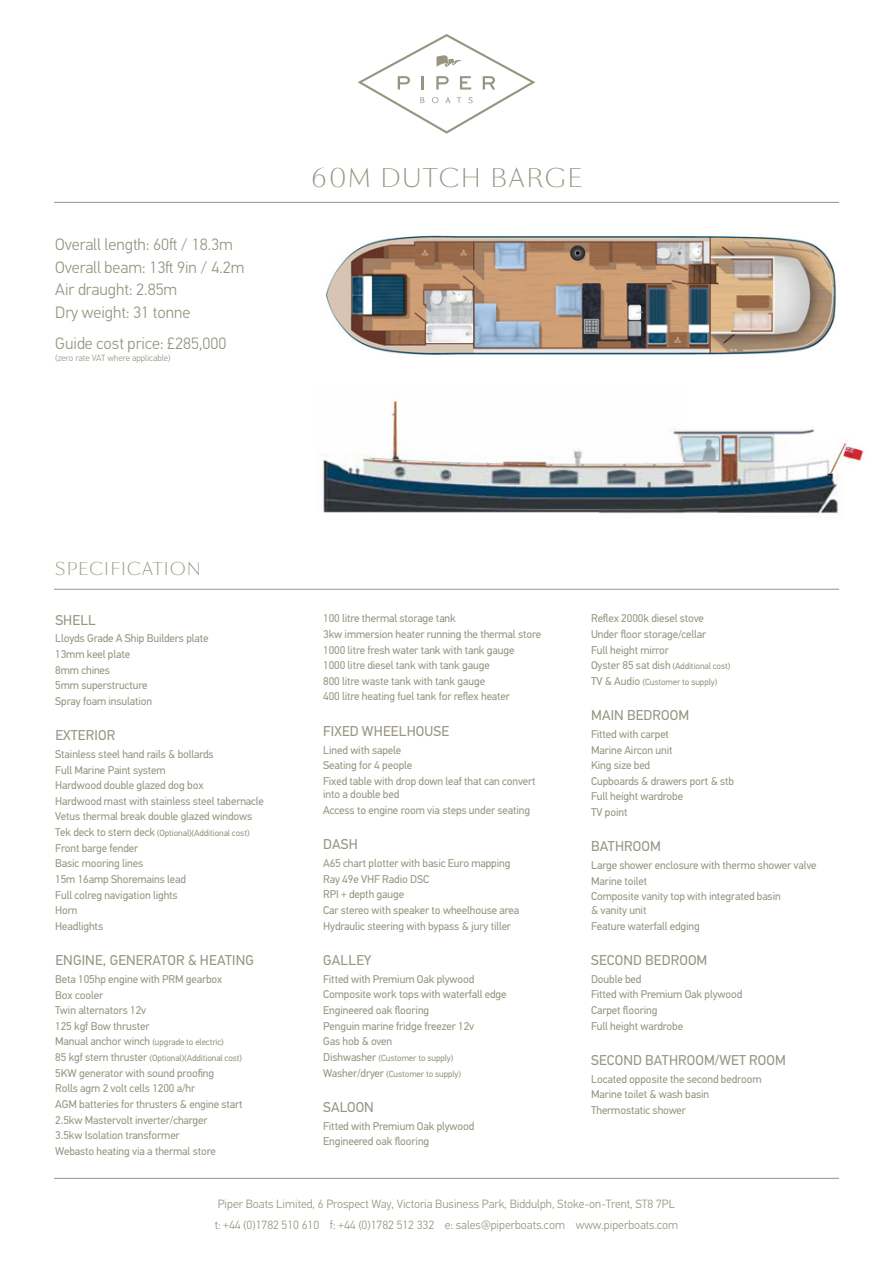
<style>
.page{position:relative;width:893px;height:1263px;background:#fff}
.page>*{position:absolute;margin:0;border:0;box-sizing:border-box;transform-origin:0 0}
.HEDAER_INTRO_COPY{font:300 24px "Sang Bleu BP Sans";letter-spacing:.08em;color:#979481}
.BODY_COPY_NEW{font:300 16.5px/22.5px "PF Din Text Pro";color:#979481}
.HEDAER_INTRO_COPY-2{font:300 16.5px "Sang Bleu BP Sans";letter-spacing:.08em;color:#979481}
.HEADERS{font:14.25px "PF Din Text Pro";letter-spacing:.01em;color:#979481}
.t1{font:300 12px "PF Din Text Pro";color:#979481}
.Body_copy{font:11.25px/13.5px "PF Din Text Pro";letter-spacing:-.01em;color:#979481}
.Body_copy-2{font:9px "PF Din Text Pro";letter-spacing:-.01em;color:#979481}
.BODY_COPY_NEW-2{font:300 9px "PF Din Text Pro";color:#979481}
.s1{font-size:11.25px}
</style>
<div class="page">
<img style="left:321px;top:235px;width:543px;height:279px">
<svg style="left:358px;top:34px;width:177px;height:100px"></svg>
<hr style="left:54px;top:1178px;width:785px;height:1px;background:#979481">
<hr style="left:54px;top:202px;width:785px;height:1px;background:#979481">
<hr style="left:54px;top:589px;width:785px;height:1px;background:#979481">
<p class="BODY_COPY_NEW" style="left:55px;top:233px;width:191px">Overall length: 60ft / 18.3m<br>Overall beam: 13ft 9in / 4.2m<br>Air draught: 2.85m<br>Dry weight: 31 tonne</p>
<p class="BODY_COPY_NEW" style="left:55px;top:332px;width:173px">Guide cost price: £285,000</p>
<p class="BODY_COPY_NEW-2" style="left:55px;top:352px;width:117px">(zero rate VAT where applicable)</p>
<p class="HEDAER_INTRO_COPY" style="left:311px;top:161px;width:272px">60M DUTCH BARGE</p>
<p class="HEDAER_INTRO_COPY-2" style="left:55px;top:558px;width:147px">SPECIFICATION</p>
<p class="HEADERS" style="left:55px;top:611px;width:42px">SHELL</p>
<p class="Body_copy" style="left:55px;top:632px;width:155px">Lloyds Grade A Ship Builders plate</p>
<p class="Body_copy" style="left:55px;top:647px;width:76px">13mm keel plate</p>
<p class="Body_copy" style="left:55px;top:663px;width:56px">8mm chines</p>
<p class="Body_copy" style="left:55px;top:679px;width:94px">5mm superstructure</p>
<p class="Body_copy" style="left:55px;top:694px;width:99px">Spray foam insulation</p>
<p class="HEADERS" style="left:55px;top:727px;width:61px">EXTERIOR</p>
<p class="Body_copy" style="left:55px;top:747px;width:160px">Stainless steel hand rails &amp; bollards</p>
<p class="Body_copy" style="left:55px;top:763px;width:112px">Full Marine Paint system</p>
<p class="Body_copy" style="left:55px;top:779px;width:150px">Hardwood double glazed dog box</p>
<p class="Body_copy" style="left:55px;top:794px;width:210px">Hardwood mast with stainless steel tabernacle</p>
<p class="Body_copy" style="left:55px;top:810px;width:198px">Vetus thermal break double glazed windows</p>
<p class="Body_copy-2" style="left:55px;top:828px;width:196px"><span class="s1">Tek deck to stern deck</span> (Optional)(Additional cost)</p>
<p class="Body_copy" style="left:55px;top:841px;width:85px">Front barge fender</p>
<p class="Body_copy" style="left:55px;top:857px;width:89px">Basic mooring lines</p>
<p class="Body_copy" style="left:55px;top:872px;width:132px">15m 16amp Shoremains lead</p>
<p class="Body_copy" style="left:55px;top:888px;width:124px">Full colreg navigation lights</p>
<p class="Body_copy" style="left:55px;top:904px;width:24px">Horn</p>
<p class="Body_copy" style="left:55px;top:919px;width:49px">Headlights</p>
<p class="HEADERS" style="left:55px;top:952px;width:200px">ENGINE, GENERATOR &amp; HEATING</p>
<p class="Body_copy" style="left:55px;top:972px;width:169px">Beta 105hp engine with PRM gearbox</p>
<p class="Body_copy" style="left:55px;top:988px;width:49px">Box cooler</p>
<p class="Body_copy" style="left:55px;top:1004px;width:93px">Twin alternators 12v</p>
<p class="Body_copy" style="left:55px;top:1019px;width:96px">125 kgf Bow thruster</p>
<p class="Body_copy-2" style="left:55px;top:1037px;width:170px"><span class="s1">Manual anchor winch</span> (upgrade to electric)</p>
<p class="Body_copy-2" style="left:55px;top:1053px;width:188px"><span class="s1">85 kgf stern thruster</span> (Optional)(Additional cost)</p>
<p class="Body_copy" style="left:55px;top:1066px;width:160px">5KW generator with sound proofing</p>
<p class="Body_copy" style="left:55px;top:1082px;width:141px">Rolls agm 2 volt cells 1200 a/hr</p>
<p class="Body_copy" style="left:55px;top:1097px;width:189px">AGM batteries for thrusters &amp; engine start</p>
<p class="Body_copy" style="left:55px;top:1113px;width:154px">2.5kw Mastervolt inverter/charger</p>
<p class="Body_copy" style="left:55px;top:1129px;width:126px">3.5kw Isolation transformer</p>
<p class="Body_copy" style="left:55px;top:1144px;width:162px">Webasto heating via a thermal store</p>
<p class="Body_copy" style="left:323px;top:612px;width:134px">100 litre thermal storage tank</p>
<p class="Body_copy" style="left:323px;top:627px;width:219px">3kw immersion heater running the thermal store</p>
<p class="Body_copy" style="left:323px;top:643px;width:193px">1000 litre fresh water tank with tank gauge</p>
<p class="Body_copy" style="left:323px;top:659px;width:168px">1000 litre diesel tank with tank gauge</p>
<p class="Body_copy" style="left:323px;top:674px;width:163px">800 litre waste tank with tank gauge</p>
<p class="Body_copy" style="left:323px;top:690px;width:188px">400 litre heating fuel tank for reflex heater</p>
<p class="HEADERS" style="left:323px;top:722px;width:127px">FIXED WHEELHOUSE</p>
<p class="Body_copy" style="left:323px;top:743px;width:80px">Lined with sapele</p>
<p class="Body_copy" style="left:323px;top:759px;width:91px">Seating for 4 people</p>
<p class="Body_copy" style="left:323px;top:774px;width:214px">Fixed table with drop down leaf that can convert into a double bed</p>
<p class="Body_copy" style="left:323px;top:803px;width:208px">Access to engine room via steps under seating</p>
<p class="HEADERS" style="left:323px;top:836px;width:36px">DASH</p>
<p class="Body_copy" style="left:323px;top:856px;width:189px">A65 chart plotter with basic Euro mapping</p>
<p class="Body_copy" style="left:323px;top:872px;width:107px">Ray 49e VHF Radio DSC</p>
<p class="Body_copy" style="left:323px;top:888px;width:83px">RPI + depth gauge</p>
<p class="Body_copy" style="left:323px;top:903px;width:197px">Car stereo with speaker to wheelhouse area</p>
<p class="Body_copy" style="left:323px;top:919px;width:189px">Hydraulic steering with bypass &amp; jury tiller</p>
<p class="HEADERS" style="left:323px;top:952px;width:50px">GALLEY</p>
<p class="Body_copy" style="left:323px;top:972px;width:153px">Fitted with Premium Oak plywood</p>
<p class="Body_copy" style="left:323px;top:988px;width:185px">Composite work tops with waterfall edge</p>
<p class="Body_copy" style="left:323px;top:1003px;width:108px">Engineered oak flooring</p>
<p class="Body_copy" style="left:323px;top:1019px;width:153px">Penguin marine fridge freezer 12v</p>
<p class="Body_copy" style="left:323px;top:1035px;width:71px">Gas hob &amp; oven</p>
<p class="Body_copy-2" style="left:323px;top:1052px;width:132px"><span class="s1">Dishwasher</span> (Customer to supply)</p>
<p class="Body_copy-2" style="left:323px;top:1068px;width:139px"><span class="s1">Washer/dryer</span> (Customer to supply)</p>
<p class="HEADERS" style="left:323px;top:1098px;width:52px">SALOON</p>
<p class="Body_copy" style="left:323px;top:1119px;width:153px">Fitted with Premium Oak plywood</p>
<p class="Body_copy" style="left:323px;top:1135px;width:108px">Engineered oak flooring</p>
<p class="Body_copy" style="left:591px;top:612px;width:114px">Reflex 2000k diesel stove</p>
<p class="Body_copy" style="left:591px;top:627px;width:117px">Under floor storage/cellar</p>
<p class="Body_copy" style="left:591px;top:643px;width:79px">Full height mirror</p>
<p class="Body_copy-2" style="left:591px;top:661px;width:141px"><span class="s1">Oyster 85 sat dish</span> (Additional cost)</p>
<p class="Body_copy-2" style="left:591px;top:676px;width:128px"><span class="s1">TV &amp; Audio</span> (Customer to supply)</p>
<p class="HEADERS" style="left:591px;top:707px;width:99px">MAIN BEDROOM</p>
<p class="Body_copy" style="left:591px;top:727px;width:80px">Fitted with carpet</p>
<p class="Body_copy" style="left:591px;top:743px;width:83px">Marine Aircon unit</p>
<p class="Body_copy" style="left:591px;top:759px;width:61px">King size bed</p>
<p class="Body_copy" style="left:591px;top:774px;width:144px">Cupboards &amp; drawers port &amp; stb</p>
<p class="Body_copy" style="left:591px;top:790px;width:94px">Full height wardrobe</p>
<p class="Body_copy" style="left:591px;top:805px;width:38px">TV point</p>
<p class="HEADERS" style="left:591px;top:838px;width:71px">BATHROOM</p>
<p class="Body_copy" style="left:591px;top:859px;width:227px">Large shower enclosure with thermo shower valve</p>
<p class="Body_copy" style="left:591px;top:874px;width:58px">Marine toilet</p>
<p class="Body_copy" style="left:591px;top:890px;width:191px">Composite vanity top with integrated basin &amp; vanity unit</p>
<p class="Body_copy" style="left:591px;top:919px;width:110px">Feature waterfall edging</p>
<p class="HEADERS" style="left:591px;top:952px;width:118px">SECOND BEDROOM</p>
<p class="Body_copy" style="left:591px;top:972px;width:52px">Double bed</p>
<p class="Body_copy" style="left:591px;top:988px;width:153px">Fitted with Premium Oak plywood</p>
<p class="Body_copy" style="left:591px;top:1003px;width:68px">Carpet flooring</p>
<p class="Body_copy" style="left:591px;top:1019px;width:94px">Full height wardrobe</p>
<p class="HEADERS" style="left:591px;top:1052px;width:196px">SECOND BATHROOM/WET ROOM</p>
<p class="Body_copy" style="left:591px;top:1072px;width:172px">Located opposite the second bedroom</p>
<p class="Body_copy" style="left:591px;top:1088px;width:120px">Marine toilet &amp; wash basin</p>
<p class="Body_copy" style="left:591px;top:1103px;width:96px">Thermostatic shower</p>
<p class="t1" style="left:218px;top:1197px;width:459px">Piper Boats Limited, 6 Prospect Way, Victoria Business Park, Biddulph, Stoke-on-Trent, ST8 7PL</p>
<p class="t1" style="left:215px;top:1218px;width:465px">t: +44 (0)1782 510 610 f: +44 (0)1782 512 332 e: sales@piperboats.com www.piperboats.com</p>
</div>
